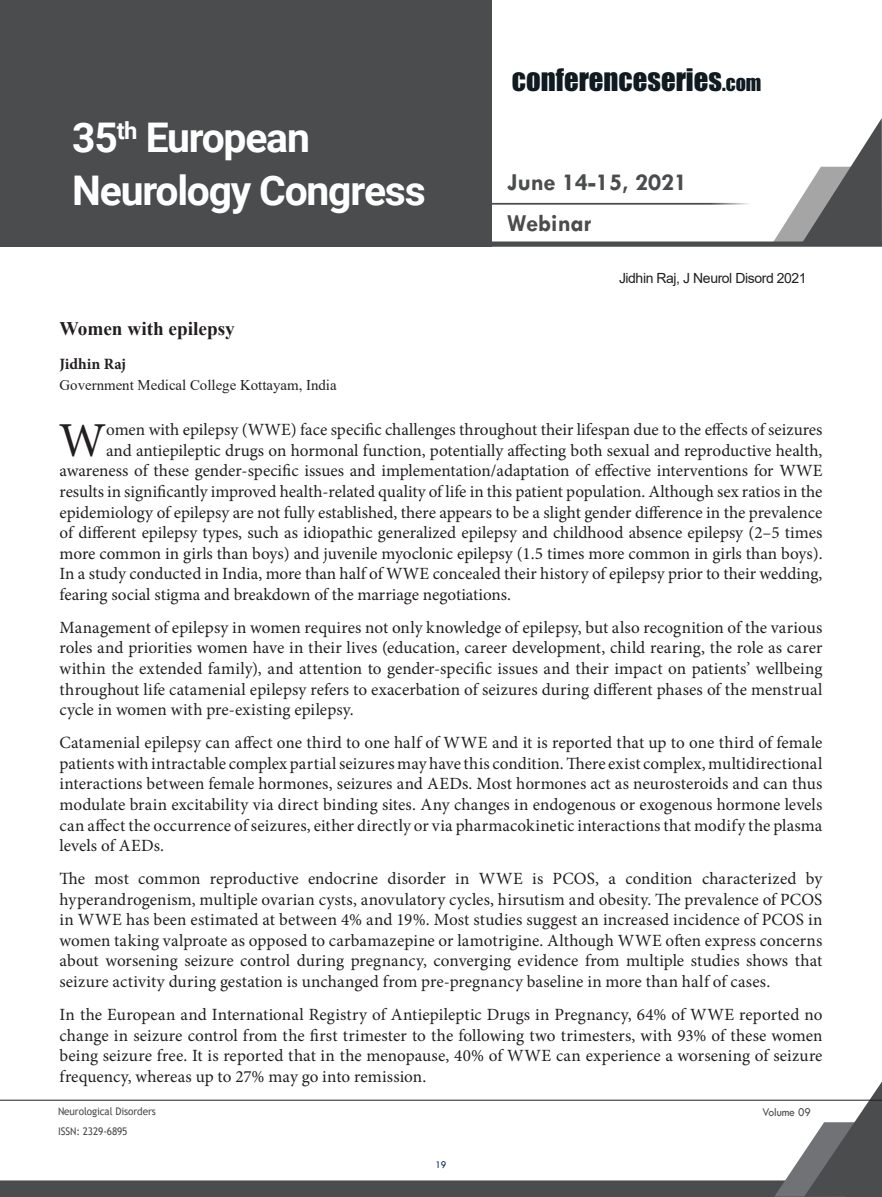
<style>
.page{position:relative;width:882px;height:1197px;background:#fff}
.page>*{position:absolute;margin:0;border:0;box-sizing:border-box;transform-origin:0 0}
.Abstract{font:48.82px "Minion Pro";color:#231f20}
.t1{font:700 40.95px/52.3px "Roboto";letter-spacing:-.03em;color:#fff}
.t2{font:28.7px "Impact";color:#101a21}
.t3{font:700 24.68px/41.1px "Tw Cen";color:#4b4c4d}
.t4{font:700 19.25px "Times New Roman";color:#231f20}
.Paragraph_Style_2{font:17.15px/20.7px "Minion Pro";letter-spacing:.005em;color:#231f20;text-align:justify}
.Abstract-2{font:17.15px "Minion Pro";color:#231f20}
.Name{font:700 15.75px "Minion Pro";color:#231f20}
.Affiliation_2{font:14.88px "Times New Roman";color:#231f20}
.t5{font:14px "Arial";letter-spacing:-.03em;color:#231f20}
.t6{font:12.25px "Tw Cen";letter-spacing:-.01em;color:#4b4c4d;scale:.95 1}
.t7{font:10.5px "Trebuchet MS";letter-spacing:-.01em;color:#4b4c4d;scale:.95 1}
.t8{font:10.5px "Tw Cen";color:#001f56;scale:.95 1}
.s1{font-size:20.12px}
</style>
<div class="page">
<div style="left:0;top:0;width:492px;height:247px;background:#4b4c4d"></div>
<svg style="left:492px;top:118px;width:390px;height:129px"></svg>
<hr style="left:486px;top:203px;width:280px;height:2px;background:#4b4c4d">
<svg style="left:0;top:1081px;width:882px;height:116px"></svg>
<hr style="left:0;top:1100px;width:882px;height:1px;background:#231f20">
<h2 class="t1" style="left:72px;top:110px;width:355px">35<sup>th</sup> European<br>Neurology Congress</h2>
<h3 class="t2" style="left:512px;top:57px;width:251px">CONFERENCESERIES<span class="s1">.COM</span></h3>
<h3 class="t3" style="left:507px;top:161px;width:182px">June 14-15, 2021<br>Webinar</h3>
<p class="t5" style="left:619px;top:269px;width:189px">Jidhin Raj, J Neurol Disord 2021</p>
<p class="t4" style="left:60px;top:315px;width:177px">Women with epilepsy</p>
<p class="Name" style="left:60px;top:353px;width:68px">Jidhin Raj</p>
<p class="Affiliation_2" style="left:60px;top:374px;width:279px">Government Medical College Kottayam, India</p>
<p class="Abstract" style="left:59px;top:408px;width:49px">W</p>
<p class="Abstract-2" style="left:106px;top:418px;width:718px">omen with epilepsy (WWE) face specific challenges throughout their lifespan due to the effects of seizures</p>
<p class="Abstract-2" style="left:106px;top:439px;width:718px">and antiepileptic drugs on hormonal function, potentially affecting both sexual and reproductive health,</p>
<p class="Abstract-2" style="left:60px;top:459px;width:764px">awareness of these gender-specific issues and implementation/adaptation of effective interventions for WWE</p>
<p class="Abstract-2" style="left:60px;top:480px;width:764px">results in significantly improved health-related quality of life in this patient population. Although sex ratios in the</p>
<p class="Abstract-2" style="left:60px;top:501px;width:764px">epidemiology of epilepsy are not fully established, there appears to be a slight gender difference in the prevalence</p>
<p class="Abstract-2" style="left:60px;top:521px;width:764px">of different epilepsy types, such as idiopathic generalized epilepsy and childhood absence epilepsy (2–5 times</p>
<p class="Abstract-2" style="left:60px;top:542px;width:765px">more common in girls than boys) and juvenile myoclonic epilepsy (1.5 times more common in girls than boys).</p>
<p class="Abstract-2" style="left:60px;top:562px;width:764px">In a study conducted in India, more than half of WWE concealed their history of epilepsy prior to their wedding,</p>
<p class="Abstract-2" style="left:60px;top:583px;width:453px">fearing social stigma and breakdown of the marriage negotiations.</p>
<p class="Paragraph_Style_2" style="left:60px;top:617px;width:765px">Management of epilepsy in women requires not only knowledge of epilepsy, but also recognition of the various roles and priorities women have in their lives (education, career development, child rearing, the role as carer within the extended family), and attention to gender-specific issues and their impact on patients’ wellbeing throughout life catamenial epilepsy refers to exacerbation of seizures during different phases of the menstrual cycle in women with pre-existing epilepsy.</p>
<p class="Paragraph_Style_2" style="left:60px;top:732px;width:765px">Catamenial epilepsy can affect one third to one half of WWE and it is reported that up to one third of female patients with intractable complex partial seizures may have this condition. There exist complex, multidirectional interactions between female hormones, seizures and AEDs. Most hormones act as neurosteroids and can thus modulate brain excitability via direct binding sites. Any changes in endogenous or exogenous hormone levels can affect the occurrence of seizures, either directly or via pharmacokinetic interactions that modify the plasma levels of AEDs.</p>
<p class="Paragraph_Style_2" style="left:60px;top:868px;width:764px">The most common reproductive endocrine disorder in WWE is PCOS, a condition characterized by hyperandrogenism, multiple ovarian cysts, anovulatory cycles, hirsutism and obesity. The prevalence of PCOS in WWE has been estimated at between 4% and 19%. Most studies suggest an increased incidence of PCOS in women taking valproate as opposed to carbamazepine or lamotrigine. Although WWE often express concerns about worsening seizure control during pregnancy, converging evidence from multiple studies shows that seizure activity during gestation is unchanged from pre-pregnancy baseline in more than half of cases.</p>
<p class="Paragraph_Style_2" style="left:60px;top:1004px;width:765px">In the European and International Registry of Antiepileptic Drugs in Pregnancy, 64% of WWE reported no change in seizure control from the first trimester to the following two trimesters, with 93% of these women being seizure free. It is reported that in the menopause, 40% of WWE can experience a worsening of seizure frequency, whereas up to 27% may go into remission.</p>
<p class="t7" style="left:58px;top:1105px;width:104px">Neurological Disorders</p>
<p class="t6" style="left:762px;top:1104px;width:53px">Volume 09</p>
<p class="t7" style="left:58px;top:1125px;width:75px">ISSN: 2329-6895</p>
<p class="t8" style="left:436px;top:1159px;width:13px">19</p>
</div>
